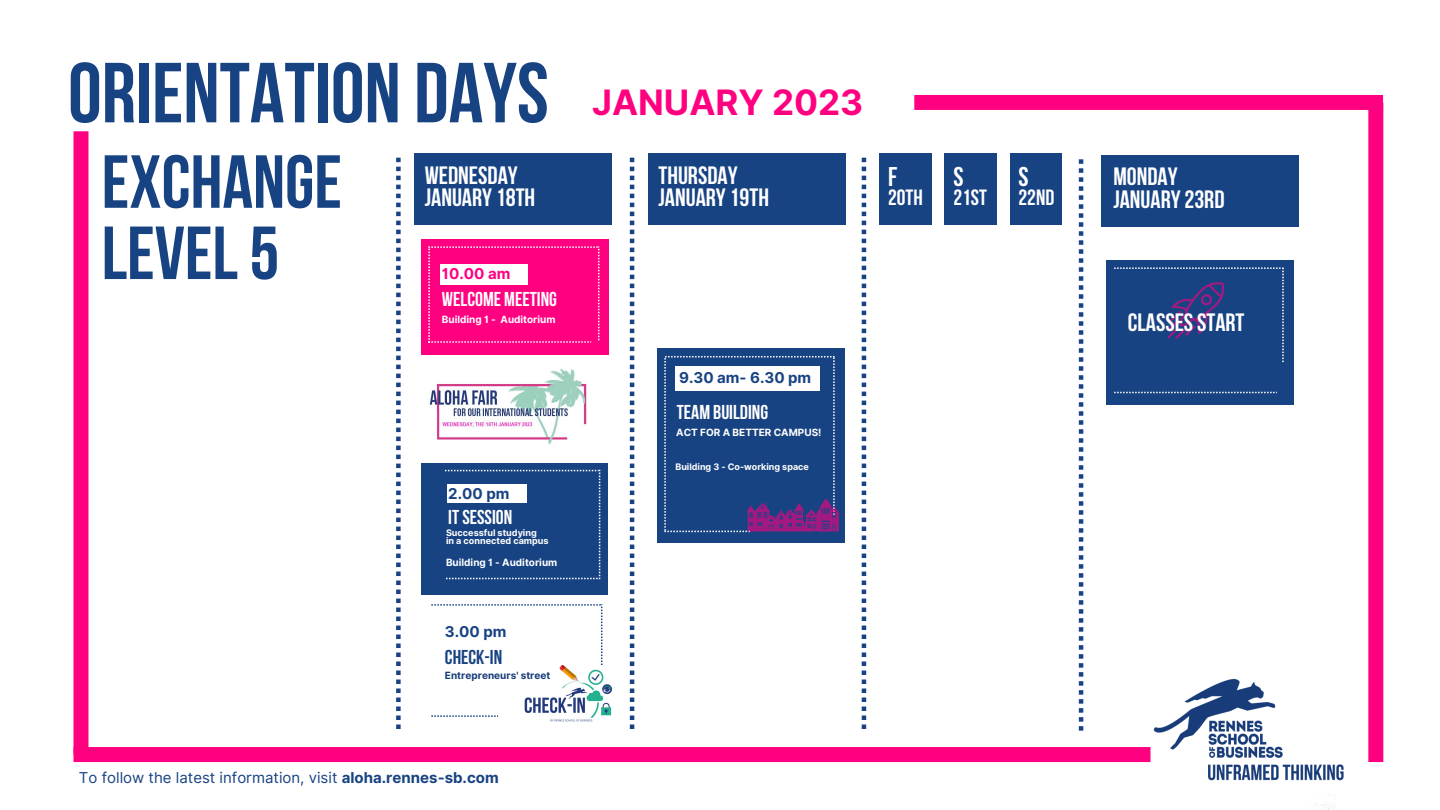
<style>
.page{position:relative;width:1440px;height:810px;background:#fff}
.page>*{position:absolute;margin:0;border:0;box-sizing:border-box;transform-origin:0 0}
.t1{font:700 85px "Bebas Neue";color:#184383}
.t2{font:700 75px/71.2px "Bebas Neue";color:#184383}
.t3{font:700 35px "Inter";color:#ff0080}
.t4{font:700 27px "Bebas Neue";color:#fff}
.t5{font:700 25px/22.5px "Bebas Neue";color:#fff}
.t6{font:700 22px "Bebas Neue";color:#fff}
.t7{font:700 20px "Bebas Neue";color:#fff}
.t8{font:700 20px "Bebas Neue";color:#184383}
.t9{font:15px "Inter";color:#184383}
.t10{font:700 15px "Inter";color:#184383}
.t11{font:700 15px "Inter";color:#ff0080}
.t12{font:700 10px "Inter";color:#fff}
.t13{font:700 10px "Inter";color:#183c79}
.t14{font:700 9.1px/8.2px "Inter";color:#fff}
.t15{font:700 9px "Inter";color:#fff}
.s1{font-weight:700}
</style>
<div class="page">
<div style="left:914px;top:95px;width:469px;height:15px;background:#ff0080"></div>
<div style="left:1368px;top:103px;width:15px;height:659px;background:#ff0080"></div>
<div style="left:74px;top:747px;width:1077px;height:15px;background:#ff0080"></div>
<div style="left:73px;top:131px;width:15px;height:624px;background:#ff0080"></div>
<img style="left:1137px;top:678px;width:207px;height:131px">
<svg style="left:396px;top:158px;width:5px;height:571px"></svg>
<svg style="left:630px;top:158px;width:4px;height:571px"></svg>
<svg style="left:862px;top:158px;width:4px;height:571px"></svg>
<div style="left:414px;top:154px;width:198px;height:71px;background:#184383"></div>
<div style="left:648px;top:154px;width:197px;height:71px;background:#184383"></div>
<div style="left:1101px;top:155px;width:198px;height:72px;background:#184383"></div>
<div style="left:880px;top:154px;width:51px;height:71px;background:#184383"></div>
<div style="left:945px;top:154px;width:52px;height:71px;background:#184383"></div>
<div style="left:1010px;top:154px;width:52px;height:71px;background:#184383"></div>
<svg style="left:1079px;top:159px;width:4px;height:572px"></svg>
<div style="left:421px;top:239px;width:187px;height:115px;background:#ff0080"></div>
<svg style="left:428px;top:246px;width:171px;height:97px"></svg>
<div style="left:658px;top:348px;width:187px;height:195px;background:#184383"></div>
<div style="left:1107px;top:260px;width:187px;height:145px;background:#184383"></div>
<svg style="left:1114px;top:392px;width:163px;height:1px"></svg>
<svg style="left:1114px;top:267px;width:170px;height:95px"></svg>
<div style="left:421px;top:463px;width:187px;height:131px;background:#184383"></div>
<svg style="left:445px;top:470px;width:155px;height:109px"></svg>
<svg style="left:431px;top:604px;width:171px;height:61px"></svg>
<svg style="left:431px;top:715px;width:67px;height:2px"></svg>
<img style="left:524px;top:665px;width:87px;height:56px">
<img style="left:429px;top:369px;width:158px;height:76px">
<svg style="left:664px;top:356px;width:176px;height:176px"></svg>
<h1 class="t1" style="left:68px;top:59px;width:482px">ORIENTATION DAYS</h1>
<h3 class="t3" style="left:592px;top:81px;width:273px">JANUARY 2023</h3>
<h2 class="t2" style="left:102px;top:153px;width:242px">EXCHANGE<br>LEVEL5</h2>
<p class="t5" style="left:425px;top:166px;width:112px">WEDNESDAY<br>JANUARY18TH</p>
<p class="t5" style="left:658px;top:166px;width:112px">THURSDAY<br>JANUARY19TH</p>
<p class="t5" style="left:1113px;top:168px;width:113px">MONDAY<br>JANUARY23RD</p>
<p class="t4" style="left:953px;top:166px;width:12px">S</p>
<p class="t6" style="left:953px;top:189px;width:35px">21ST</p>
<p class="t4" style="left:1019px;top:166px;width:12px">S</p>
<p class="t6" style="left:1019px;top:189px;width:37px">22ND</p>
<p class="t4" style="left:888px;top:166px;width:11px">F</p>
<p class="t6" style="left:888px;top:189px;width:36px">20TH</p>
<p class="t11" style="left:442px;top:265px;width:70px">10.00 am</p>
<p class="t7" style="left:442px;top:291px;width:117px">WELCOME MEETING</p>
<p class="t12" style="left:442px;top:313px;width:115px">Building 1 - Auditorium</p>
<p class="t10" style="left:448px;top:485px;width:63px">2.00 pm</p>
<p class="t14" style="left:446px;top:529px;width:104px">Successful studying<br>in a connected campus</p>
<p class="t7" style="left:448px;top:509px;width:66px">ITSESSION</p>
<p class="t12" style="left:446px;top:557px;width:113px">Building 1 - Auditorium</p>
<p class="t10" style="left:445px;top:623px;width:63px">3.00 pm</p>
<p class="t8" style="left:445px;top:649px;width:59px">CHECK-IN</p>
<p class="t13" style="left:445px;top:669px;width:107px">Entrepreneurs' street</p>
<p class="t9" style="left:79px;top:769px;width:421px">To follow the latest information, visit <span class="s1">aloha.rennes-sb.com</span></p>
<p class="t10" style="left:679px;top:368px;width:134px">9.30 am- 6.30 pm</p>
<p class="t7" style="left:677px;top:404px;width:93px">TEAM BUILDING</p>
<p class="t12" style="left:676px;top:426px;width:147px">ACT FOR A BETTER CAMPUS!</p>
<p class="t15" style="left:675px;top:462px;width:135px">Building 3 - Co-working space</p>
<p class="t5" style="left:1128px;top:313px;width:118px">CLASSESSTART</p>
</div>
